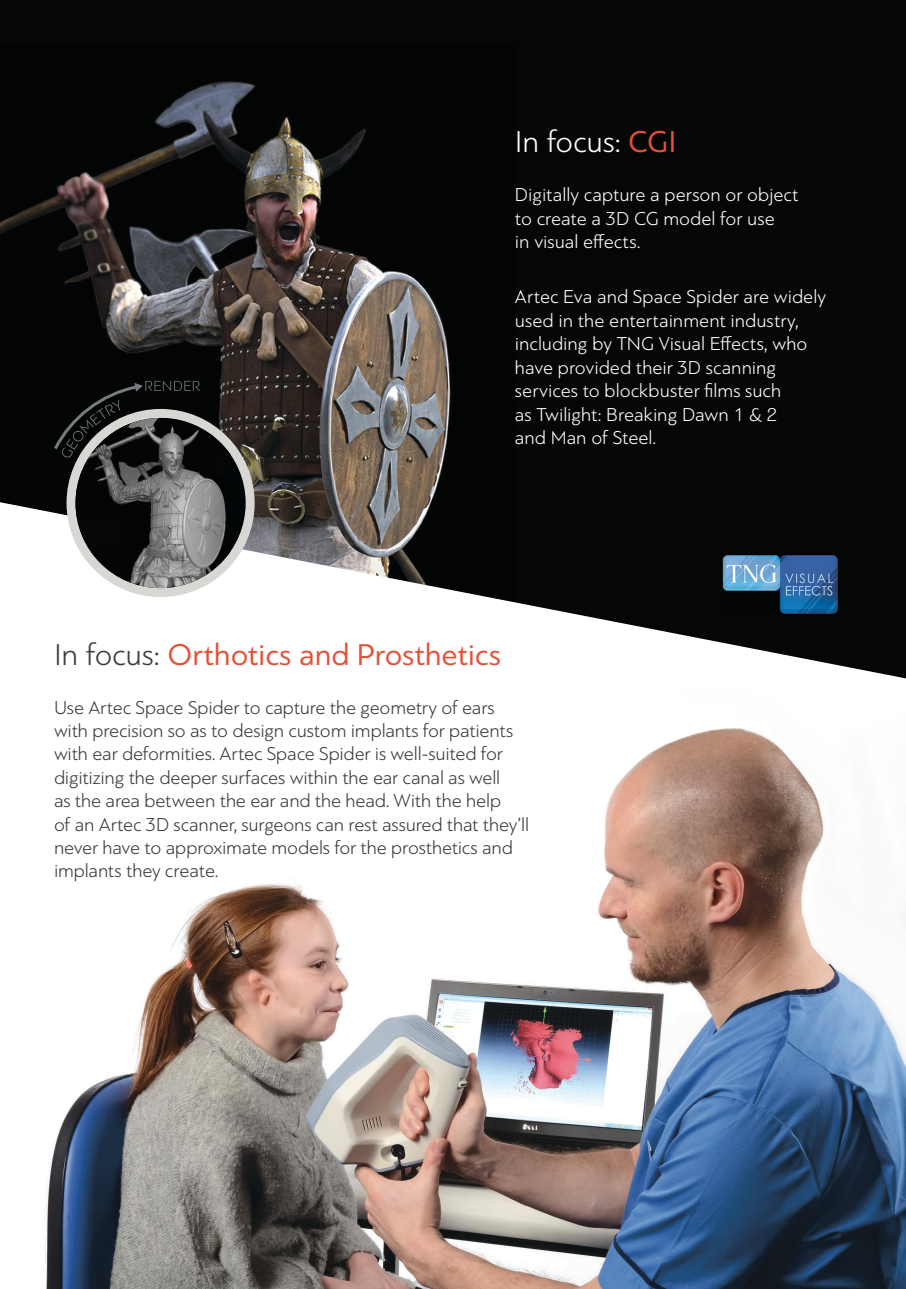
<style>
.page{position:relative;width:906px;height:1289px;background:#fff}
.page>*{position:absolute;margin:0;border:0;box-sizing:border-box;transform-origin:0 0}
.t1{font:31.5px "PF Bague Sans Pro";letter-spacing:-.005em;color:#e45139}
.t2{font:300 31.5px "PF Bague Sans Pro";letter-spacing:-.005em;color:#fff}
.t3{font:300 19.5px/23.4px "PF Bague Sans Pro";letter-spacing:-.01em;color:#3d3c3d}
.t4{font:300 19.5px/23.4px "PF Bague Sans Pro";color:#fff}
.s1{font-weight:400;color:#e45139}
.s2{font-weight:300;color:#3d3c3d}
</style>
<div class="page">
<div style="left:0;top:0;width:906px;height:502px;background:#050707"></div>
<img style="left:0;top:44px;width:515px;height:458px">
<img style="left:0;top:502px;width:906px;height:786px">
<svg style="left:51px;top:381px;width:204px;height:216px;background:#5e5e5d"></svg>
<img style="left:722px;top:553px;width:117px;height:62px">
<p class="t2" style="left:515px;top:124px;width:163px">In focus: <span class="s1">CGI</span></p>
<p class="t4" style="left:515px;top:183px;width:285px">Digitally capture a person or object to create a 3D CG model for use<br>in visual effects.</p>
<p class="t4" style="left:515px;top:285px;width:313px">Artec Eva and Space Spider are widely used in the entertainment industry, including by TNG Visual Effects, who have provided their 3D scanning services to blockbuster films such<br>as Twilight: Breaking Dawn 1 &amp; 2<br>and Man of Steel.</p>
<p class="t1" style="left:54px;top:636px;width:448px"><span class="s2">In focus:</span> Orthotics and Prosthetics</p>
<p class="t3" style="left:54px;top:695px;width:476px">Use Artec Space Spider to capture the geometry of ears with precision so as to design custom implants for patients with ear deformities. Artec Space Spider is well-suited for digitizing the deeper surfaces within the ear canal as well<br>as the area between the ear and the head. With the help<br>of an Artec 3D scanner, surgeons can rest assured that they’ll never have to approximate models for the prosthetics and implants they create.</p>
</div>
